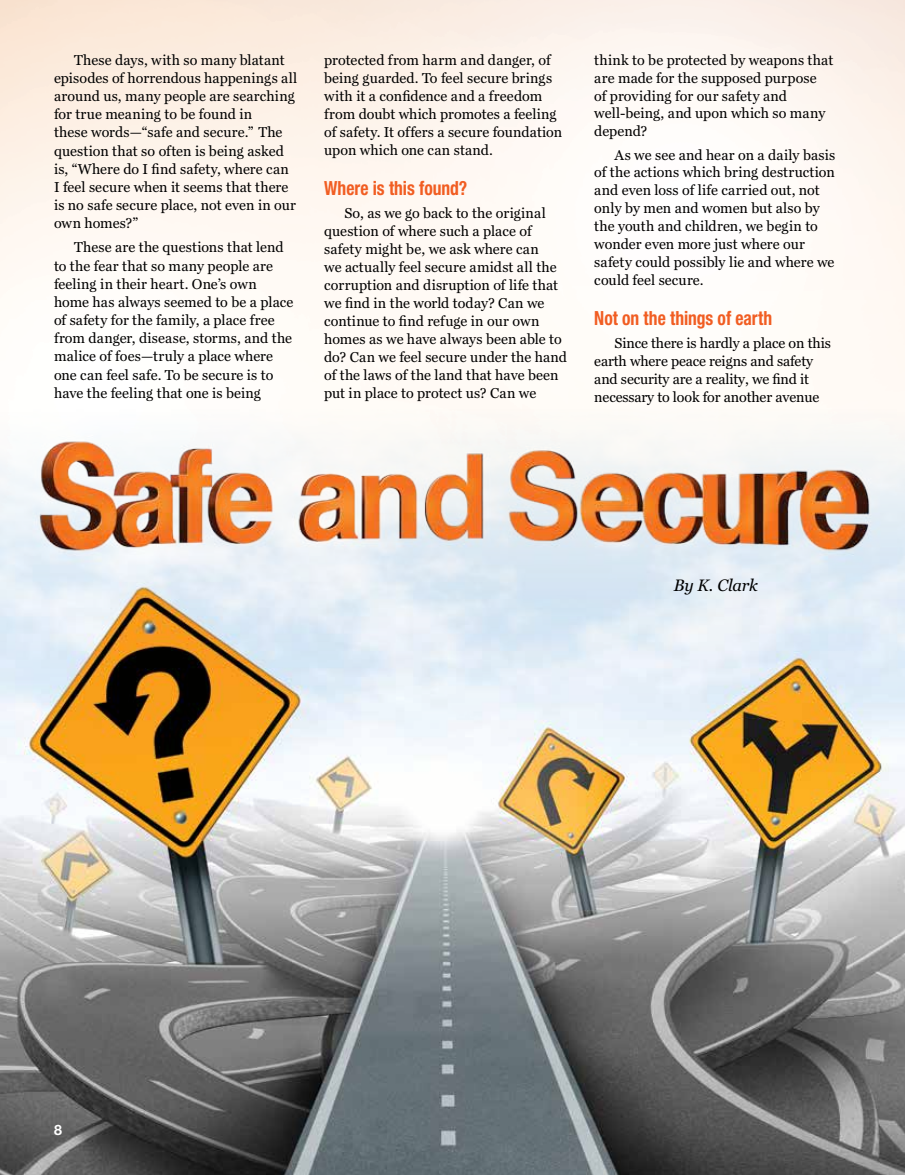
<style>
.page{position:relative;width:905px;height:1175px;background:#fff}
.page>*{position:absolute;margin:0;border:0;box-sizing:border-box;transform-origin:0 0}
.t1{font:700 condensed 19.5px "Helvetica Neue LT Std";color:#f15d22;scale:.9 1}
.t2{font:italic 16.5px "R Hperiodicals";letter-spacing:-.01em;color:#000}
.t3{font:14.25px/18.1px "R Hperiodicals";letter-spacing:.005em;color:#000}
.t4{font:700 14.25px "Helvetica Neue";color:#fff}
</style>
<div class="page">
<img style="left:0;top:288px;width:904px;height:886px">
<p class="t3" style="left:54px;top:50px;width:244px;text-indent:20px">These days, with so many blatant episodes of horrendous happenings all around us, many people are searching for true meaning to be found in<br>these words—“safe and secure.” The question that so often is being asked is, “Where do I find safety, where can I feel secure when it seems that there is no safe secure place, not even in our own homes?”</p>
<p class="t3" style="left:54px;top:238px;width:241px;text-indent:20px">These are the questions that lend to the fear that so many people are feeling in their heart. One’s own home has always seemed to be a place of safety for the family, a place free from danger, disease, storms, and the malice of foes—truly a place where one can feel safe. To be secure is to have the feeling that one is being</p>
<p class="t3" style="left:324px;top:50px;width:240px">protected from harm and danger, of being guarded. To feel secure brings with it a confidence and a freedom from doubt which promotes a feeling of safety. It offers a secure foundation upon which one can stand.</p>
<h1 class="t1" style="left:324px;top:176px;width:160px">Where is this found?</h1>
<p class="t3" style="left:324px;top:204px;width:244px;text-indent:20px">So, as we go back to the original question of where such a place of safety might be, we ask where can<br>we actually feel secure amidst all the corruption and disruption of life that we find in the world today? Can we continue to find refuge in our own homes as we have always been able to do? Can we feel secure under the hand of the laws of the land that have been put in place to protect us? Can we</p>
<p class="t3" style="left:594px;top:50px;width:240px">think to be protected by weapons that are made for the supposed purpose<br>of providing for our safety and well-being, and upon which so many depend?</p>
<p class="t3" style="left:594px;top:145px;width:242px;text-indent:20px">As we see and hear on a daily basis of the actions which bring destruction and even loss of life carried out, not only by men and women but also by the youth and children, we begin to wonder even more just where our safety could possibly lie and where we could feel secure.</p>
<h1 class="t1" style="left:594px;top:306px;width:199px">Not on the things of earth</h1>
<p class="t3" style="left:594px;top:333px;width:238px;text-indent:20px">Since there is hardly a place on this earth where peace reigns and safety and security are a reality, we find it necessary to look for another avenue</p>
<p class="t2" style="left:673px;top:573px;width:86px">By K. Clark</p>
<p class="t4" style="left:54px;top:1118px;width:9px">8</p>
</div>
